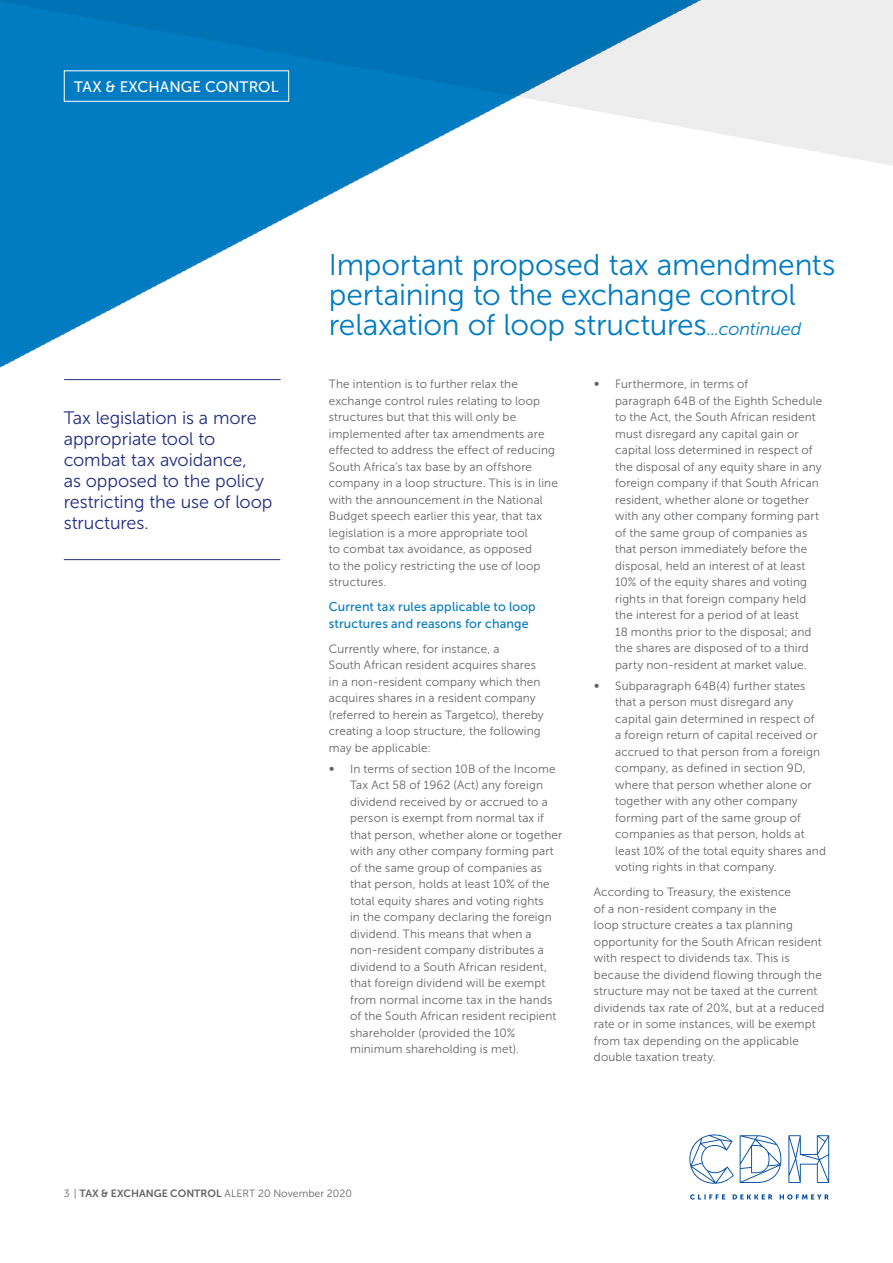
<style>
.page{position:relative;width:893px;height:1263px;background:#fff}
.page>*{position:absolute;margin:0;border:0;box-sizing:border-box;transform-origin:0 0}
.t1{font:30px/30px "Museo Sans 300";letter-spacing:-.01em;color:#007bc2}
.t2{font:18px/21px "Museo Sans 300";letter-spacing:-.005em;color:#232e83}
.t3{font:15.15px "Museo Sans 500";letter-spacing:.005em;color:#fff}
.t4{font:12.75px/16.5px "Museo Sans 500";letter-spacing:.01em;color:#047bc1}
.t5{font:12px/16.5px "Museo Sans 300";letter-spacing:.01em;color:#636466}
.t6{font:10.5px "Museo Sans 300";color:#636466}
.s1{font-style:italic;font-size:18px}
.s2{font-family:"Museo Sans 700"}
</style>
<div class="page">
<svg style="left:690px;top:1194px;width:139px;height:5px"></svg>
<svg style="left:689px;top:1134px;width:45px;height:50px"></svg>
<svg style="left:740px;top:1135px;width:41px;height:48px"></svg>
<svg style="left:788px;top:1135px;width:41px;height:48px"></svg>
<img style="left:0;top:0;width:893px;height:381px">
<hr style="left:64px;top:379px;width:217px;height:1px;background:#232e83">
<hr style="left:64px;top:559px;width:216px;height:1px;background:#232e83">
<div style="left:64px;top:70px;width:225px;height:32px;border:1px solid #fff"></div>
<p class="t3" style="left:74px;top:78px;width:206px">TAX &amp; EXCHANGE CONTROL</p>
<h2 class="t2" style="left:64px;top:407px;width:210px">Tax legislation is a more appropriate tool to combat tax avoidance,<br>as opposed to the policy restricting the use of loop structures.</h2>
<h1 class="t1" style="left:329px;top:250px;width:508px">Important proposed tax amendments pertaining to the exchange control relaxation of loop structures<span class="s1">...continued</span></h1>
<p class="t5" style="left:329px;top:376px;width:231px">The intention is to further relax the exchange control rules relating to loop structures but that this will only be implemented after tax amendments are effected to address the effect of reducing South Africa’s tax base by an offshore company in a loop structure. This is in line with the announcement in the National Budget speech earlier this year, that tax legislation is a more appropriate tool<br>to combat tax avoidance, as opposed<br>to the policy restricting the use of loop structures.</p>
<p class="t4" style="left:329px;top:599px;width:208px">Current tax rules applicable to loop structures and reasons for change</p>
<p class="t5" style="left:329px;top:640px;width:216px">Currently where, for instance, a<br>South African resident acquires shares in a non-resident company which then acquires shares in a resident company (referred to herein as Targetco), thereby creating a loop structure, the following may be applicable:</p>
<p class="t5" style="left:329px;top:760px;width:7px">∞</p>
<p class="t5" style="left:350px;top:760px;width:214px">In terms of section 10B of the Income Tax Act 58 of 1962 (Act) any foreign dividend received by or accrued to a person is exempt from normal tax if that person, whether alone or together with any other company forming part of the same group of companies as that person, holds at least 10% of the total equity shares and voting rights<br>in the company declaring the foreign dividend. This means that when a non-resident company distributes a dividend to a South African resident, that foreign dividend will be exempt from normal income tax in the hands of the South African resident recipient shareholder (provided the 10% minimum shareholding is met).</p>
<p class="t5" style="left:594px;top:376px;width:7px">∞</p>
<p class="t5" style="left:615px;top:376px;width:209px">Furthermore, in terms of<br>paragraph 64B of the Eighth Schedule to the Act, the South African resident must disregard any capital gain or capital loss determined in respect of the disposal of any equity share in any foreign company if that South African resident, whether alone or together with any other company forming part of the same group of companies as that person immediately before the disposal, held an interest of at least 10% of the equity shares and voting rights in that foreign company held the interest for a period of at least<br>18 months prior to the disposal; and the shares are disposed of to a third party non-resident at market value.</p>
<p class="t5" style="left:594px;top:677px;width:7px">∞</p>
<p class="t5" style="left:615px;top:677px;width:212px">Subparagraph 64B(4) further states that a person must disregard any capital gain determined in respect of<br>a foreign return of capital received or accrued to that person from a foreign company, as defined in section 9D, where that person whether alone or together with any other company forming part of the same group of companies as that person, holds at least 10% of the total equity shares and voting rights in that company.</p>
<p class="t5" style="left:594px;top:884px;width:232px">According to Treasury, the existence<br>of a non-resident company in the<br>loop structure creates a tax planning opportunity for the South African resident with respect to dividends tax. This is because the dividend flowing through the structure may not be taxed at the current dividends tax rate of 20%, but at a reduced rate or in some instances, will be exempt from tax depending on the applicable double taxation treaty.</p>
<p class="t6" style="left:64px;top:1188px;width:290px">3 | <span class="s2">TAX &amp; EXCHANGE CONTROL</span> ALERT 20 November 2020</p>
</div>
